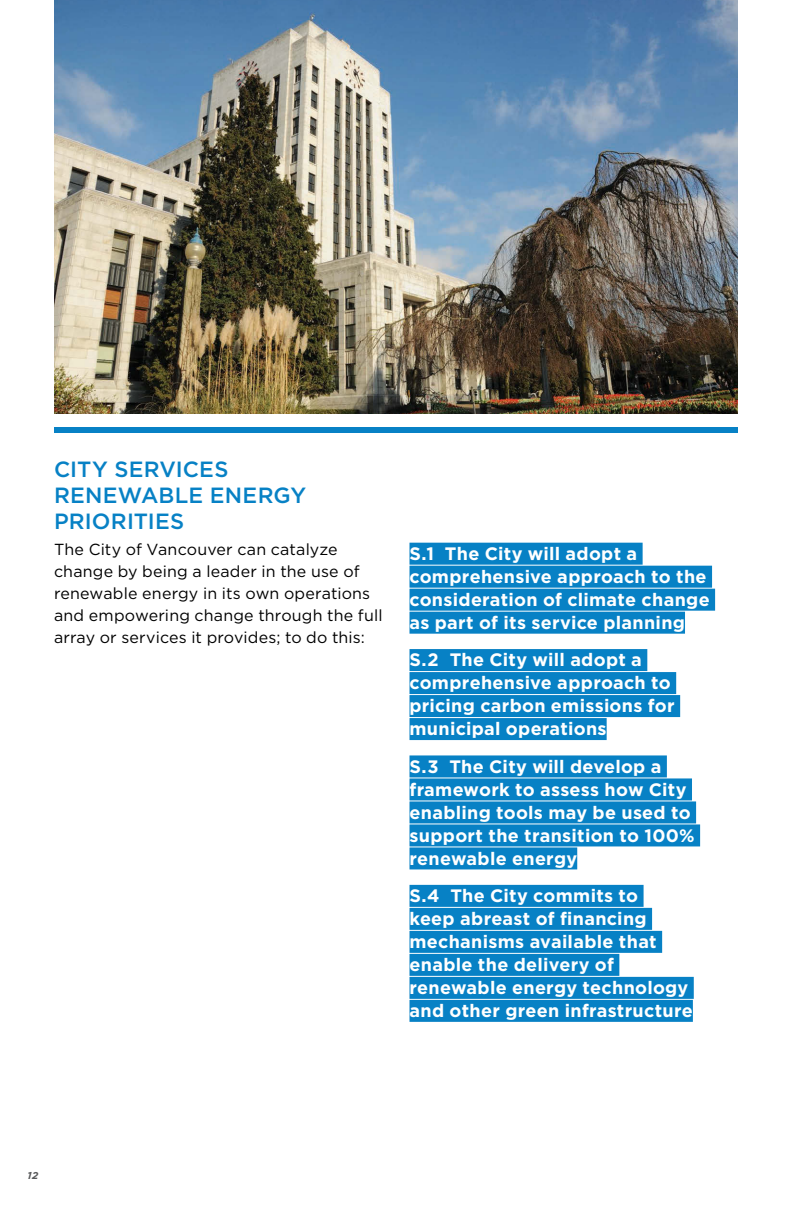
<style>
.page{position:relative;width:792px;height:1224px;background:#fff}
.page>*{position:absolute;margin:0;border:0;box-sizing:border-box;transform-origin:0 0}
.Sub_titles{font:500 22px/26px "Gotham HTF";letter-spacing:.01em;color:#0781c5}
.Sub_titles-2{font:700 18px/23px "Gotham HTF";letter-spacing:.015em;color:#fff}
.Body_text{font:16px/22px "Gotham HTF";letter-spacing:.01em;color:#000}
.t1{font:italic 700 10px "Gotham HTF";color:#58595b}
</style>
<div class="page">
<div style="left:54px;top:427px;width:684px;height:6px;background:#0781c5"></div>
<div style="left:410px;top:543px;width:233px;height:22px;background:#0781c5"></div>
<div style="left:410px;top:566px;width:302px;height:22px;background:#0781c5"></div>
<div style="left:410px;top:589px;width:305px;height:22px;background:#0781c5"></div>
<div style="left:410px;top:612px;width:275px;height:22px;background:#0781c5"></div>
<div style="left:410px;top:649px;width:237px;height:22px;background:#0781c5"></div>
<div style="left:410px;top:672px;width:266px;height:22px;background:#0781c5"></div>
<div style="left:410px;top:695px;width:270px;height:22px;background:#0781c5"></div>
<div style="left:410px;top:718px;width:197px;height:22px;background:#0781c5"></div>
<div style="left:410px;top:755px;width:257px;height:22px;background:#0781c5"></div>
<div style="left:410px;top:778px;width:282px;height:22px;background:#0781c5"></div>
<div style="left:410px;top:801px;width:286px;height:22px;background:#0781c5"></div>
<div style="left:410px;top:824px;width:290px;height:22px;background:#0781c5"></div>
<div style="left:410px;top:847px;width:167px;height:22px;background:#0781c5"></div>
<div style="left:410px;top:885px;width:234px;height:22px;background:#0781c5"></div>
<div style="left:410px;top:908px;width:242px;height:22px;background:#0781c5"></div>
<div style="left:410px;top:931px;width:252px;height:22px;background:#0781c5"></div>
<div style="left:410px;top:954px;width:209px;height:22px;background:#0781c5"></div>
<div style="left:410px;top:977px;width:284px;height:22px;background:#0781c5"></div>
<div style="left:410px;top:1000px;width:283px;height:22px;background:#0781c5"></div>
<img style="left:54px;top:0;width:684px;height:414px">
<p class="Sub_titles" style="left:54px;top:456px;width:254px">CITY SERVICES<br>RENEWABLE ENERGY<br>PRIORITIES</p>
<p class="Body_text" style="left:54px;top:538px;width:330px">The City of Vancouver can catalyze change by being a leader in the use of renewable energy in its own operations and empowering change through the full array or services it provides; to do this:</p>
<p class="Sub_titles-2" style="left:410px;top:541px;width:302px">S.1 The City will adopt a comprehensive approach to the consideration of climate change as part of its service planning</p>
<p class="Sub_titles-2" style="left:410px;top:648px;width:267px">S.2 The City will adopt a comprehensive approach to pricing carbon emissions for municipal operations</p>
<p class="Sub_titles-2" style="left:410px;top:754px;width:287px">S.3 The City will develop a framework to assess how City enabling tools may be used to support the transition to 100% renewable energy</p>
<p class="Sub_titles-2" style="left:410px;top:884px;width:285px">S.4 The City commits to<br>keep abreast of financing mechanisms available that enable the delivery of renewable energy technology and other green infrastructure</p>
<p class="t1" style="left:28px;top:1170px;width:12px">12</p>
</div>
